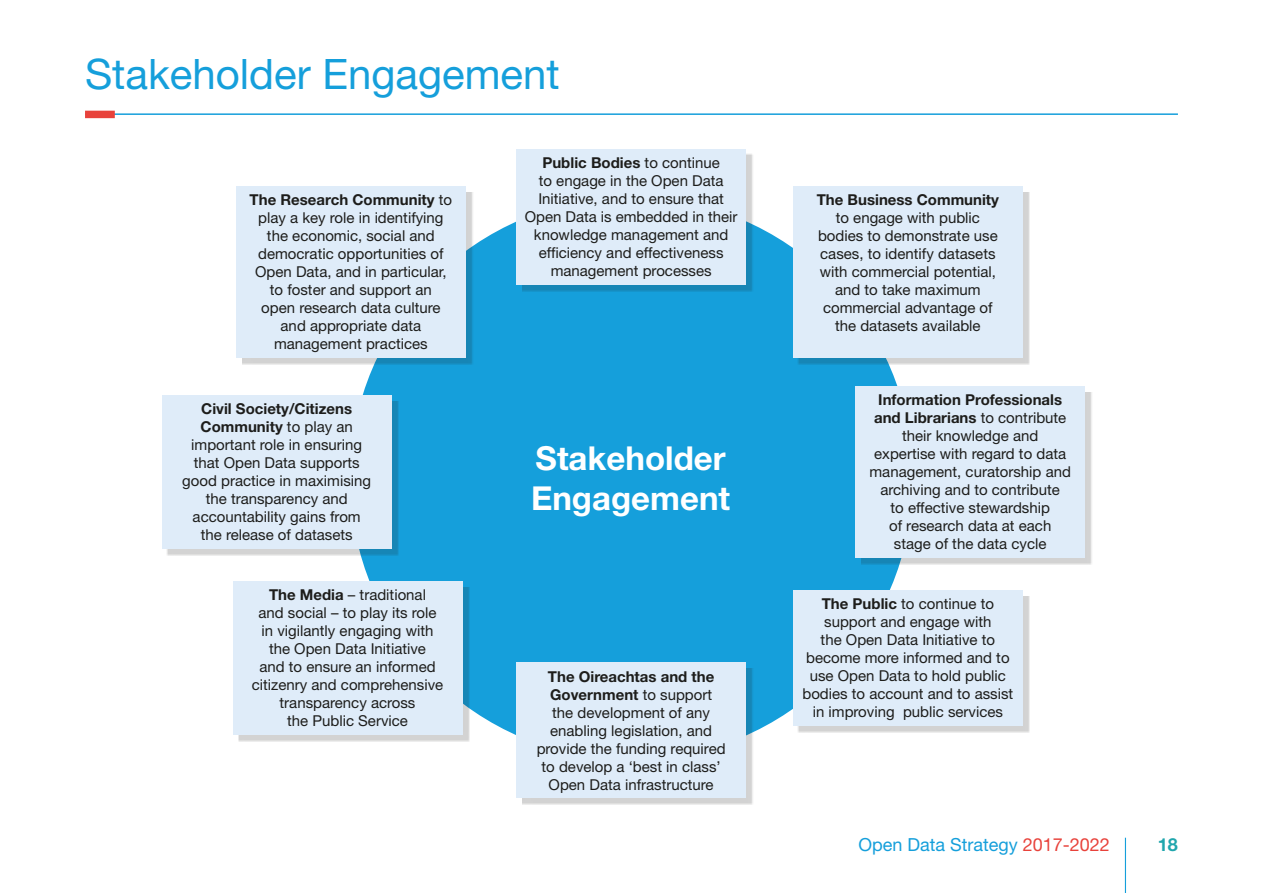
<style>
.page{position:relative;width:1263px;height:893px;background:#fff}
.page>*{position:absolute;margin:0;border:0;box-sizing:border-box;transform-origin:0 0}
.t1{font:42px "Helvetica Neue LT Std";color:#159fdb}
.t2{font:700 33px/39.6px "Helvetica Neue LT Std";color:#fff}
.t3{font:18px "Helvetica Neue LT Std";color:#159fdb}
.t4{font:700 18px "Helvetica Neue LT Std";color:#20a6ad}
.t5{font:15px/18px "Helvetica Neue LT Std";color:#1d1d1b;text-align:center}
.t6{font:700 15px "Helvetica Neue LT Std";color:#1d1d1b}
.s1{font-weight:700}
.s2{color:#e8423b}
</style>
<div class="page">
<hr style="left:1125px;top:838px;width:1px;height:55px;background:#159fdb">
<div style="left:350px;top:197px;width:563px;height:563px;background:#159fdb;border-radius:50%"></div>
<div style="left:522px;top:153px;width:231px;height:138px;background:#1d1d1b;opacity:.2"></div>
<div style="left:516px;top:149px;width:230px;height:136px;background:#dfecf9"></div>
<div style="left:522px;top:668px;width:231px;height:137px;background:#1d1d1b;opacity:.2"></div>
<div style="left:516px;top:662px;width:230px;height:136px;background:#dfecf9"></div>
<div style="left:797px;top:596px;width:233px;height:137px;background:#1d1d1b;opacity:.2"></div>
<div style="left:793px;top:590px;width:230px;height:136px;background:#dfecf9"></div>
<div style="left:239px;top:587px;width:231px;height:155px;background:#1d1d1b;opacity:.2"></div>
<div style="left:233px;top:581px;width:229px;height:154px;background:#dfecf9"></div>
<div style="left:797px;top:192px;width:233px;height:172px;background:#1d1d1b;opacity:.2"></div>
<div style="left:793px;top:186px;width:230px;height:171px;background:#dfecf9"></div>
<div style="left:242px;top:192px;width:231px;height:172px;background:#1d1d1b;opacity:.2"></div>
<div style="left:236px;top:186px;width:230px;height:171px;background:#dfecf9"></div>
<div style="left:166px;top:401px;width:233px;height:154px;background:#1d1d1b;opacity:.2"></div>
<div style="left:162px;top:395px;width:229px;height:154px;background:#dfecf9"></div>
<div style="left:861px;top:392px;width:231px;height:172px;background:#1d1d1b;opacity:.2"></div>
<div style="left:855px;top:386px;width:230px;height:172px;background:#dfecf9"></div>
<hr style="left:85px;top:113px;width:1093px;height:2px;background:#159fdb">
<div style="left:85px;top:111px;width:30px;height:7px;background:#e8423b"></div>
<h1 class="t1" style="left:85px;top:49px;width:476px">Stakeholder Engagement</h1>
<p class="t5" style="left:250px;top:190px;width:204px"><span class="s1">The Research Community</span> to play a key role in identifying the economic, social and democratic opportunities of<br>Open Data, and in particular, to foster and support an<br>open research data culture and appropriate data management practices</p>
<p class="t5" style="left:525px;top:153px;width:214px"><span class="s1">Public Bodies</span> to continue<br>to engage in the Open Data<br>Initiative, and to ensure that<br>Open Data is embedded in their knowledge management and efficiency and effectiveness management processes</p>
<p class="t6" style="left:817px;top:190px;width:184px">The Business Community</p>
<p class="t5" style="left:818px;top:208px;width:181px">to engage with public bodies to demonstrate use cases, to identify datasets with commercial potential, and to take maximum commercial advantage of the datasets available</p>
<p class="t5" style="left:182px;top:400px;width:190px"><span class="s1">Civil Society/Citizens<br>Community</span> to play an important role in ensuring that Open Data supports good practice in maximising the transparency and accountability gains from the release of datasets</p>
<p class="t5" style="left:869px;top:391px;width:203px"><span class="s1">Information Professionals and Librarians</span> to contribute their knowledge and<br>expertise with regard to data management, curatorship and archiving and to contribute<br>to effective stewardship<br>of research data at each stage of the data cycle</p>
<h2 class="t2" style="left:531px;top:438px;width:201px">Stakeholder<br>Engagement</h2>
<p class="t5" style="left:252px;top:586px;width:193px"><span class="s1">The Media</span> – traditional<br>and social – to play its role in vigilantly engaging with the Open Data Initiative<br>and to ensure an informed citizenry and comprehensive transparency across<br>the Public Service</p>
<p class="t5" style="left:537px;top:667px;width:190px"><span class="s1">The Oireachtas and the<br>Government</span> to support<br>the development of any enabling legislation, and provide the funding required to develop a ‘best in class’<br>Open Data infrastructure</p>
<p class="t5" style="left:802px;top:595px;width:212px"><span class="s1">The Public</span> to continue to support and engage with<br>the Open Data Initiative to become more informed and to use Open Data to hold public bodies to account and to assist in improving public services</p>
<p class="t3" style="left:858px;top:833px;width:253px">Open Data Strategy <span class="s2">2017-2022</span></p>
<p class="t4" style="left:1158px;top:833px;width:22px">18</p>
</div>
